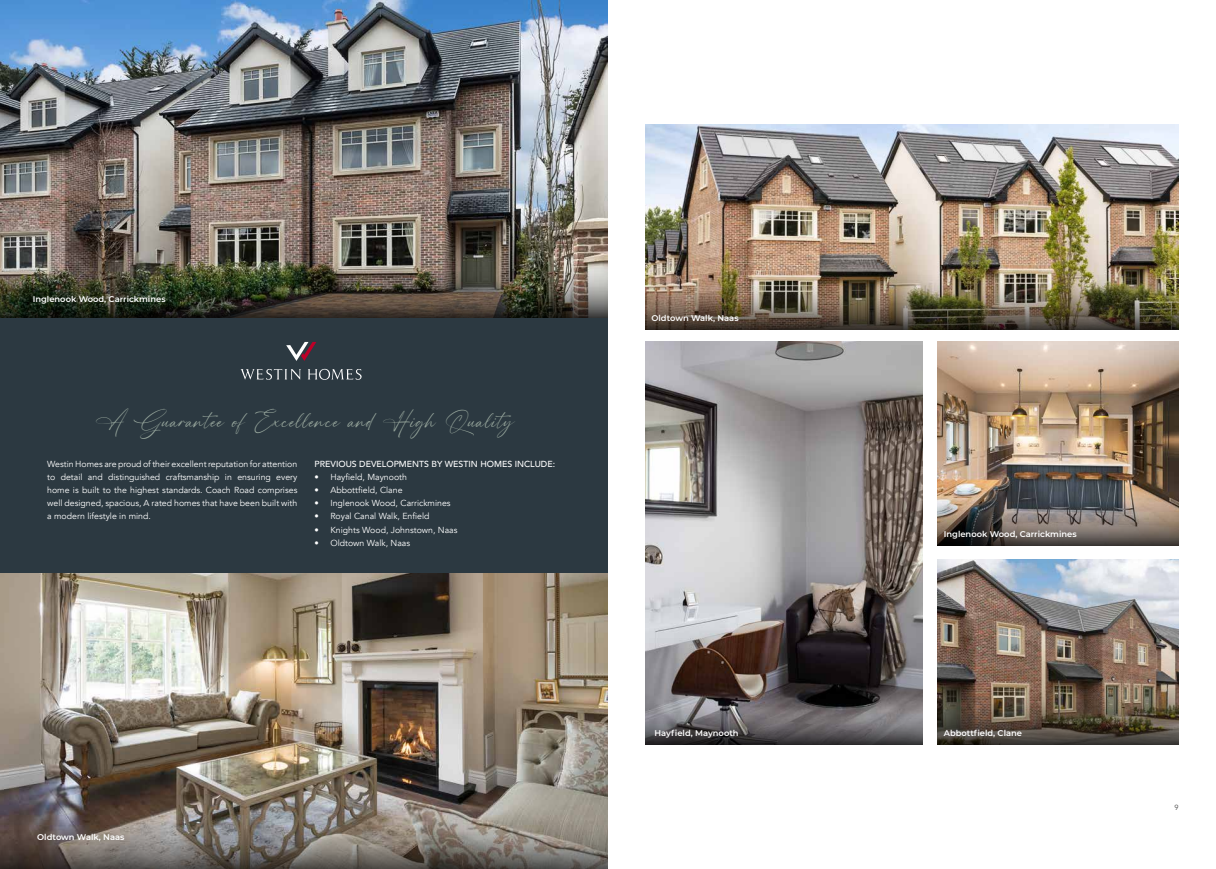
<style>
.page{position:relative;width:1216px;height:869px;background:#fff}
.page>*{position:absolute;margin:0;border:0;box-sizing:border-box;transform-origin:0 0}
.t1{font:29.75px "High Spirited";letter-spacing:.025em;color:#97a69c}
.t2{font:8.75px/13.1px "Avenir";color:#fff;text-align:justify}
.t3{font:500 8.75px "Avenir";color:#fff}
.t4{font:600 8.31px "Montserrat";color:#fff}
.t5{font:7.44px "Avenir";color:#484848}
</style>
<div class="page">
<div style="left:0;top:317px;width:608px;height:256px;background:#2c3941"></div>
<img style="left:0;top:0;width:608px;height:258px">
<img style="left:0;top:573px;width:608px;height:243px">
<svg style="left:308px;top:368px;width:53px;height:11px"></svg>
<svg style="left:240px;top:369px;width:61px;height:10px"></svg>
<svg style="left:286px;top:342px;width:30px;height:19px"></svg>
<svg style="left:0;top:816px;width:608px;height:52px;background:#78716a"></svg>
<img style="left:645px;top:341px;width:277px;height:359px">
<img style="left:645px;top:124px;width:533px;height:146px">
<img style="left:937px;top:559px;width:241px;height:125px">
<img style="left:937px;top:341px;width:241px;height:144px">
<img style="left:645px;top:270px;width:533px;height:59px">
<img style="left:0;top:258px;width:608px;height:59px">
<img style="left:937px;top:485px;width:241px;height:60px">
<img style="left:937px;top:684px;width:241px;height:60px">
<svg style="left:645px;top:700px;width:277px;height:44px;background:#636063"></svg>
<p class="t4" style="left:33px;top:293px;width:134px">Inglenook Wood, Carrickmines</p>
<h1 class="t1" style="left:95px;top:405px;width:419px">A Guarantee of Excellence and High Quality</h1>
<p class="t2" style="left:47px;top:457px;width:252px">Westin Homes are proud of their excellent reputation for attention to detail and distinguished craftsmanship in ensuring every home is built to the highest standards. Coach Road comprises well designed, spacious, A rated homes that have been built with a modern lifestyle in mind.</p>
<p class="t3" style="left:314px;top:456px;width:242px">PREVIOUS DEVELOPMENTS BY WESTIN HOMES INCLUDE:</p>
<p class="t2" style="left:314px;top:470px;width:94px">• Hayfield, Maynooth</p>
<p class="t2" style="left:314px;top:483px;width:89px">• Abbottfield, Clane</p>
<p class="t2" style="left:314px;top:496px;width:137px">• Inglenook Wood, Carrickmines</p>
<p class="t2" style="left:314px;top:509px;width:116px">• Royal Canal Walk, Enfield</p>
<p class="t2" style="left:314px;top:523px;width:144px">• Knights Wood, Johnstown, Naas</p>
<p class="t2" style="left:314px;top:536px;width:97px">• Oldtown Walk, Naas</p>
<p class="t4" style="left:37px;top:830px;width:89px">Oldtown Walk, Naas</p>
<p class="t4" style="left:651px;top:312px;width:89px">Oldtown Walk, Naas</p>
<p class="t4" style="left:943px;top:527px;width:134px">Inglenook Wood, Carrickmines</p>
<p class="t4" style="left:654px;top:726px;width:86px">Hayfield, Maynooth</p>
<p class="t4" style="left:943px;top:726px;width:80px">Abbottfield, Clane</p>
<p class="t5" style="left:1174px;top:802px;width:6px">9</p>
</div>
